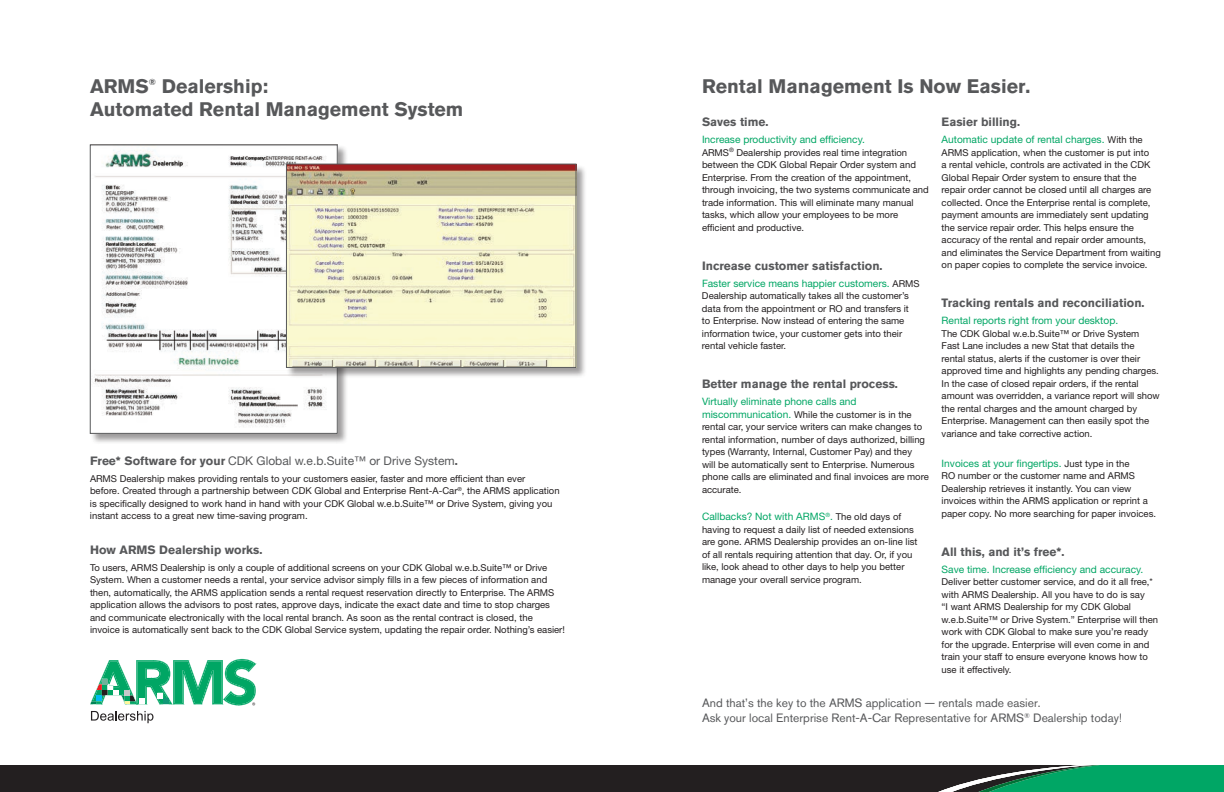
<style>
.page{position:relative;width:1224px;height:792px;background:#fff}
.page>*{position:absolute;margin:0;border:0;box-sizing:border-box;transform-origin:0 0}
.t1{font:700 19.5px/22.6px "Akzidenz Grotesk BQ";color:#57585a}
.t2{font:700 12px "Akzidenz Grotesk BQ";color:#57585a}
.t3{font:12px/15px "Akzidenz Grotesk BQ";color:#57585a}
.t4{font:12px "Helvetica Neue LT Std";color:#57585a}
.t5{font:10.2px "Helvetica Neue LT Std";color:#00a664}
.t6{font:9.5px/12.5px "Helvetica Neue LT Std";color:#231f20}
.t7{font:700 8.7px "Akzidenz Grotesk BQ";color:#57585a}
.s1{font-size:9.5px;color:#231f20}
.s2{font-size:10.2px;color:#00a664}
.s3{font-family:"Akzidenz Grotesk BQ";font-weight:700}
</style>
<div class="page">
<svg style="left:0;top:765px;width:1224px;height:27px;background:#20372d"></svg>
<svg style="left:90px;top:659px;width:166px;height:46px"></svg>
<svg style="left:91px;top:711px;width:62px;height:12px"></svg>
<div style="left:90px;top:145px;width:259px;height:300px;background:#231f20;opacity:.44"></div>
<img style="left:92px;top:147px;width:244px;height:285px">
<div style="left:90px;top:145px;width:248px;height:289px;border:1px solid #57585a"></div>
<div style="left:286px;top:164px;width:301px;height:215px;background:#231f20;opacity:.44"></div>
<img style="left:288px;top:166px;width:286px;height:200px">
<div style="left:286px;top:164px;width:290px;height:204px;border:1px solid #57585a"></div>
<h1 class="t1" style="left:90px;top:75px;width:60px">ARMS</h1>
<p class="t7" style="left:149px;top:77px;width:9px">®</p>
<h1 class="t1" style="left:90px;top:75px;width:375px;text-indent:72px">Dealership:<br>Automated Rental Management System</h1>
<h1 class="t1" style="left:702px;top:75px;width:330px">Rental Management Is Now Easier.</h1>
<p class="t2" style="left:702px;top:115px;width:68px">Saves time.</p>
<p class="t5" style="left:702px;top:133px;width:164px">Increase productivity and efficiency.</p>
<p class="t6" style="left:702px;top:146px;width:228px">ARMS<sup>®</sup> Dealership provides real time integration between the CDK Global Repair Order system and Enterprise. From the creation of the appointment, through invoicing, the two systems communicate and trade information. This will eliminate many manual tasks, which allow your employees to be more efficient and productive.</p>
<p class="t2" style="left:702px;top:258px;width:182px">Increase customer satisfaction.</p>
<p class="t5" style="left:702px;top:277px;width:219px">Faster service means happier customers. <span class="s1">ARMS</span></p>
<p class="t6" style="left:702px;top:289px;width:208px">Dealership automatically takes all the customer’s data from the appointment or RO and transfers it to Enterprise. Now instead of entering the same information twice, your customer gets into their rental vehicle faster.</p>
<p class="t2" style="left:702px;top:377px;width:197px">Better manage the rental process.</p>
<p class="t5" style="left:702px;top:395px;width:156px">Virtually eliminate phone calls and</p>
<p class="t6" style="left:702px;top:408px;width:228px"><span class="s2">miscommunication.</span> While the customer is in the rental car, your service writers can make changes to rental information, number of days authorized, billing types (Warranty, Internal, Customer Pay) and they<br>will be automatically sent to Enterprise. Numerous phone calls are eliminated and final invoices are more accurate.</p>
<p class="t5" style="left:702px;top:510px;width:201px">Callbacks? Not with ARMS<sup>®</sup>. <span class="s1">The old days of</span></p>
<p class="t6" style="left:702px;top:523px;width:217px">having to request a daily list of needed extensions are gone. ARMS Dealership provides an on-line list of all rentals requiring attention that day. Or, if you like, look ahead to other days to help you better manage your overall service program.</p>
<p class="t2" style="left:942px;top:115px;width:80px">Easier billing.</p>
<p class="t5" style="left:942px;top:133px;width:203px">Automatic update of rental charges. <span class="s1">With the</span></p>
<p class="t6" style="left:942px;top:146px;width:221px">ARMS application, when the customer is put into<br>a rental vehicle, controls are activated in the CDK Global Repair Order system to ensure that the repair order cannot be closed until all charges are collected. Once the Enterprise rental is complete, payment amounts are immediately sent updating the service repair order. This helps ensure the accuracy of the rental and repair order amounts, and eliminates the Service Department from waiting on paper copies to complete the service invoice.</p>
<p class="t2" style="left:942px;top:296px;width:205px">Tracking rentals and reconciliation.</p>
<p class="t5" style="left:942px;top:314px;width:178px">Rental reports right from your desktop.</p>
<p class="t6" style="left:942px;top:327px;width:220px">The CDK Global w.e.b.Suite™ or Drive System Fast Lane includes a new Stat that details the rental status, alerts if the customer is over their approved time and highlights any pending charges.<br>In the case of closed repair orders, if the rental amount was overridden, a variance report will show the rental charges and the amount charged by Enterprise. Management can then easily spot the variance and take corrective action.</p>
<p class="t5" style="left:942px;top:457px;width:190px">Invoices at your fingertips. <span class="s1">Just type in the</span></p>
<p class="t6" style="left:942px;top:469px;width:216px">RO number or the customer name and ARMS Dealership retrieves it instantly. You can view invoices within the ARMS application or reprint a paper copy. No more searching for paper invoices.</p>
<p class="t2" style="left:942px;top:544px;width:124px">All this, and it’s free*.</p>
<p class="t5" style="left:942px;top:563px;width:203px">Save time. Increase efficiency and accuracy.</p>
<p class="t6" style="left:942px;top:575px;width:218px">Deliver better customer service, and do it all free,* with ARMS Dealership. All you have to do is say<br>“I want ARMS Dealership for my CDK Global w.e.b.Suite™ or Drive System.” Enterprise will then work with CDK Global to make sure you’re ready for the upgrade. Enterprise will even come in and train your staff to ensure everyone knows how to use it effectively.</p>
<p class="t3" style="left:702px;top:695px;width:422px">And that’s the key to the ARMS application — rentals made easier.<br>Ask your local Enterprise Rent-A-Car Representative for ARMS<sup>®</sup> Dealership today!</p>
<p class="t4" style="left:90px;top:453px;width:369px"><span class="s3">Free* Software for your</span> CDK Global w.e.b.Suite™ or Drive System<span class="s3">.</span></p>
<p class="t6" style="left:90px;top:472px;width:471px">ARMS Dealership makes providing rentals to your customers easier, faster and more efficient than ever<br>before. Created through a partnership between CDK Global and Enterprise Rent-A-Car<sup>®</sup>, the ARMS application is specifically designed to work hand in hand with your CDK Global w.e.b.Suite™ or Drive System, giving you instant access to a great new time-saving program.</p>
<p class="t2" style="left:90px;top:543px;width:174px">How ARMS Dealership works.</p>
<p class="t6" style="left:90px;top:561px;width:476px">To users, ARMS Dealership is only a couple of additional screens on your CDK Global w.e.b.Suite™ or Drive System. When a customer needs a rental, your service advisor simply fills in a few pieces of information and then, automatically, the ARMS application sends a rental request reservation directly to Enterprise. The ARMS application allows the advisors to post rates, approve days, indicate the exact date and time to stop charges and communicate electronically with the local rental branch. As soon as the rental contract is closed, the invoice is automatically sent back to the CDK Global Service system, updating the repair order. Nothing’s easier!</p>
</div>
